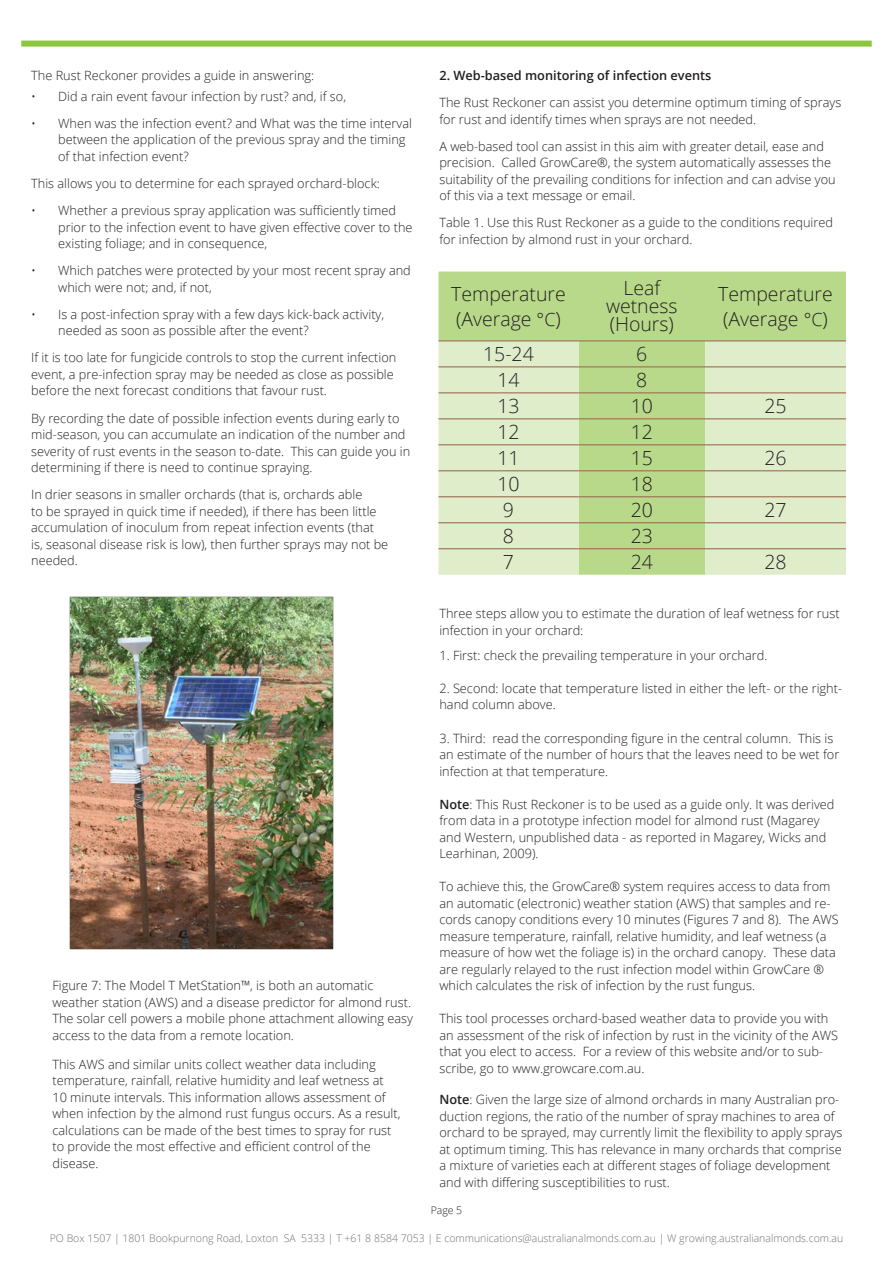
<style>
.page{position:relative;width:893px;height:1263px;background:#fff}
.page>*{position:absolute;margin:0;border:0;box-sizing:border-box;transform-origin:0 0}
.Body_copy{font:300 19.5px/18px "Open Sans";color:#231f20;text-align:center}
.References{font:300 12.75px/16.5px "Open Sans";color:#231f20}
.Body_copy-2{font:300 12.75px/16.5px "Open Sans";color:#231f20}
.Body_copy-3{font:600 12.75px "Open Sans";color:#231f20}
.t1{font:300 10.5px "Open Sans";color:#717074}
.t2{font:300 10.5px "Open Sans";color:#231f20}
.s1{font-size:18px}
.s2{font-weight:600}
</style>
<div class="page">
<div style="left:21px;top:41px;width:851px;height:6px;background:#8bc63e"></div>
<img style="left:70px;top:597px;width:263px;height:352px">
<div style="left:438px;top:272px;width:408px;height:68px;background:#b8d989"></div>
<svg style="left:438px;top:341px;width:408px;height:234px;background:#d2e4b5"></svg>
<hr style="left:438px;top:340px;width:140px;height:1px;background:#9c7156">
<hr style="left:578px;top:340px;width:127px;height:1px;background:#9c7156">
<hr style="left:705px;top:340px;width:141px;height:1px;background:#9c7156">
<hr style="left:438px;top:366px;width:140px;height:1px;background:#9c7156">
<hr style="left:578px;top:366px;width:127px;height:1px;background:#9c7156">
<hr style="left:705px;top:366px;width:141px;height:1px;background:#9c7156">
<hr style="left:438px;top:392px;width:140px;height:1px;background:#9c7156">
<hr style="left:578px;top:392px;width:127px;height:1px;background:#9c7156">
<hr style="left:705px;top:392px;width:141px;height:1px;background:#9c7156">
<hr style="left:438px;top:418px;width:140px;height:1px;background:#9c7156">
<hr style="left:578px;top:418px;width:127px;height:1px;background:#9c7156">
<hr style="left:705px;top:418px;width:141px;height:1px;background:#9c7156">
<hr style="left:438px;top:444px;width:140px;height:1px;background:#9c7156">
<hr style="left:578px;top:444px;width:127px;height:1px;background:#9c7156">
<hr style="left:705px;top:444px;width:141px;height:1px;background:#9c7156">
<hr style="left:438px;top:470px;width:140px;height:1px;background:#9c7156">
<hr style="left:578px;top:470px;width:127px;height:1px;background:#9c7156">
<hr style="left:705px;top:470px;width:141px;height:1px;background:#9c7156">
<hr style="left:438px;top:496px;width:140px;height:1px;background:#9c7156">
<hr style="left:578px;top:496px;width:127px;height:1px;background:#9c7156">
<hr style="left:705px;top:496px;width:141px;height:1px;background:#9c7156">
<hr style="left:438px;top:522px;width:140px;height:1px;background:#9c7156">
<hr style="left:578px;top:522px;width:127px;height:1px;background:#9c7156">
<hr style="left:705px;top:522px;width:141px;height:1px;background:#9c7156">
<hr style="left:438px;top:548px;width:140px;height:1px;background:#9c7156">
<hr style="left:578px;top:548px;width:127px;height:1px;background:#9c7156">
<hr style="left:705px;top:548px;width:141px;height:1px;background:#9c7156">
<p class="Body_copy-2" style="left:31px;top:67px;width:285px">The Rust Reckoner provides a guide in answering:</p>
<p class="References" style="left:31px;top:87px;width:316px">• Did a rain event favour infection by rust? and, if so,</p>
<p class="References" style="left:58px;top:115px;width:355px;text-indent:-27px">• When was the infection event? and What was the time interval between the application of the previous spray and the timing of that infection event?</p>
<p class="Body_copy-2" style="left:31px;top:175px;width:350px">This allows you to determine for each sprayed orchard-block:</p>
<p class="References" style="left:58px;top:202px;width:356px;text-indent:-27px">• Whether a previous spray application was sufficiently timed prior to the infection event to have given effective cover to the existing foliage; and in consequence,</p>
<p class="References" style="left:58px;top:262px;width:354px;text-indent:-27px">• Which patches were protected by your most recent spray and which were not; and, if not,</p>
<p class="References" style="left:58px;top:306px;width:328px;text-indent:-27px">• Is a post-infection spray with a few days kick-back activity, needed as soon as possible after the event?</p>
<p class="Body_copy-2" style="left:31px;top:349px;width:367px">If it is too late for fungicide controls to stop the current infection event, a pre-infection spray may be needed as close as possible before the next forecast conditions that favour rust.</p>
<p class="Body_copy-2" style="left:31px;top:409px;width:381px">By recording the date of possible infection events during early to mid-season, you can accumulate an indication of the number and severity of rust events in the season to-date. This can guide you in determining if there is need to continue spraying.</p>
<p class="Body_copy-2" style="left:31px;top:486px;width:359px">In drier seasons in smaller orchards (that is, orchards able<br>to be sprayed in quick time if needed), if there has been little accumulation of inoculum from repeat infection events (that is, seasonal disease risk is low), then further sprays may not be needed.</p>
<p class="References" style="left:52px;top:977px;width:362px">Figure 7: The Model T MetStation™, is both an automatic weather station (AWS) and a disease predictor for almond rust.<br>The solar cell powers a mobile phone attachment allowing easy access to the data from a remote location.</p>
<p class="References" style="left:52px;top:1055px;width:349px">This AWS and similar units collect weather data including temperature, rainfall, relative humidity and leaf wetness at 10 minute intervals. This information allows assessment of when infection by the almond rust fungus occurs. As a result, calculations can be made of the best times to spray for rust to provide the most effective and efficient control of the disease.</p>
<p class="Body_copy-3" style="left:439px;top:67px;width:273px">2. Web-based monitoring of infection events</p>
<p class="Body_copy-2" style="left:439px;top:94px;width:403px">The Rust Reckoner can assist you determine optimum timing of sprays for rust and identify times when sprays are not needed.</p>
<p class="Body_copy-2" style="left:439px;top:137px;width:398px">A web-based tool can assist in this aim with greater detail, ease and precision. Called GrowCare®, the system automatically assesses the suitability of the prevailing conditions for infection and can advise you of this via a text message or email.</p>
<p class="Body_copy-2" style="left:439px;top:214px;width:395px">Table 1. Use this Rust Reckoner as a guide to the conditions required for infection by almond rust in your orchard.</p>
<p class="Body_copy" style="left:451px;top:284px;width:116px">Temperature</p>
<p class="Body_copy" style="left:456px;top:309px;width:106px">(Average <span class="s1">°C</span>)</p>
<p class="Body_copy" style="left:606px;top:279px;width:73px">Leaf wetness</p>
<p class="Body_copy" style="left:610px;top:315px;width:66px">(Hours)</p>
<p class="Body_copy" style="left:718px;top:284px;width:116px">Temperature</p>
<p class="Body_copy" style="left:723px;top:309px;width:106px">(Average <span class="s1">°C</span>)</p>
<p class="Body_copy" style="left:483px;top:345px;width:52px">15-24</p>
<p class="Body_copy" style="left:636px;top:345px;width:13px">6</p>
<p class="Body_copy" style="left:497px;top:371px;width:24px">14</p>
<p class="Body_copy" style="left:636px;top:371px;width:13px">8</p>
<p class="Body_copy" style="left:497px;top:397px;width:24px">13</p>
<p class="Body_copy" style="left:631px;top:397px;width:24px">10</p>
<p class="Body_copy" style="left:764px;top:397px;width:24px">25</p>
<p class="Body_copy" style="left:497px;top:423px;width:24px">12</p>
<p class="Body_copy" style="left:631px;top:423px;width:24px">12</p>
<p class="Body_copy" style="left:497px;top:449px;width:24px">11</p>
<p class="Body_copy" style="left:631px;top:449px;width:24px">15</p>
<p class="Body_copy" style="left:764px;top:449px;width:24px">26</p>
<p class="Body_copy" style="left:497px;top:475px;width:24px">10</p>
<p class="Body_copy" style="left:631px;top:475px;width:24px">18</p>
<p class="Body_copy" style="left:503px;top:501px;width:13px">9</p>
<p class="Body_copy" style="left:631px;top:501px;width:24px">20</p>
<p class="Body_copy" style="left:764px;top:501px;width:24px">27</p>
<p class="Body_copy" style="left:503px;top:527px;width:13px">8</p>
<p class="Body_copy" style="left:631px;top:527px;width:24px">23</p>
<p class="Body_copy" style="left:503px;top:553px;width:13px">7</p>
<p class="Body_copy" style="left:631px;top:553px;width:24px">24</p>
<p class="Body_copy" style="left:764px;top:553px;width:24px">28</p>
<p class="References" style="left:439px;top:605px;width:402px">Three steps allow you to estimate the duration of leaf wetness for rust infection in your orchard:</p>
<p class="References" style="left:439px;top:647px;width:330px">1. First: check the prevailing temperature in your orchard.</p>
<p class="References" style="left:439px;top:680px;width:404px">2. Second: locate that temperature listed in either the left- or the right&shy;hand column above.</p>
<p class="References" style="left:439px;top:729px;width:401px">3. Third: read the corresponding figure in the central column. This is an estimate of the number of hours that the leaves need to be wet for infection at that temperature.</p>
<p class="References" style="left:439px;top:795px;width:397px"><span class="s2">Note</span>: This Rust Reckoner is to be used as a guide only. It was derived from data in a prototype infection model for almond rust (Magarey and Western, unpublished data - as reported in Magarey, Wicks and Learhinan, 2009).</p>
<p class="References" style="left:439px;top:878px;width:401px">To achieve this, the GrowCare® system requires access to data from an automatic (electronic) weather station (AWS) that samples and re&shy;cords canopy conditions every 10 minutes (Figures 7 and 8). The AWS measure temperature, rainfall, relative humidity, and leaf wetness (a measure of how wet the foliage is) in the orchard canopy. These data are regularly relayed to the rust infection model within GrowCare ® which calculates the risk of infection by the rust fungus.</p>
<p class="References" style="left:439px;top:1010px;width:400px">This tool processes orchard-based weather data to provide you with an assessment of the risk of infection by rust in the vicinity of the AWS that you elect to access. For a review of this website and/or to sub&shy;scribe, go to www.growcare.com.au.</p>
<p class="References" style="left:439px;top:1091px;width:405px"><span class="s2">Note</span>: Given the large size of almond orchards in many Australian pro&shy;duction regions, the ratio of the number of spray machines to area of orchard to be sprayed, may currently limit the flexibility to apply sprays at optimum timing. This has relevance in many orchards that comprise a mixture of varieties each at different stages of foliage development and with differing susceptibilities to rust.</p>
<p class="t2" style="left:431px;top:1203px;width:33px">Page 5</p>
<p class="t1" style="left:50px;top:1231px;width:795px">PO Box 1507 | 1801 Bookpurnong Road, Loxton SA 5333 | T +61 8 8584 7053 | E communications@australianalmonds.com.au | W growing.australianalmonds.com.au</p>
</div>
